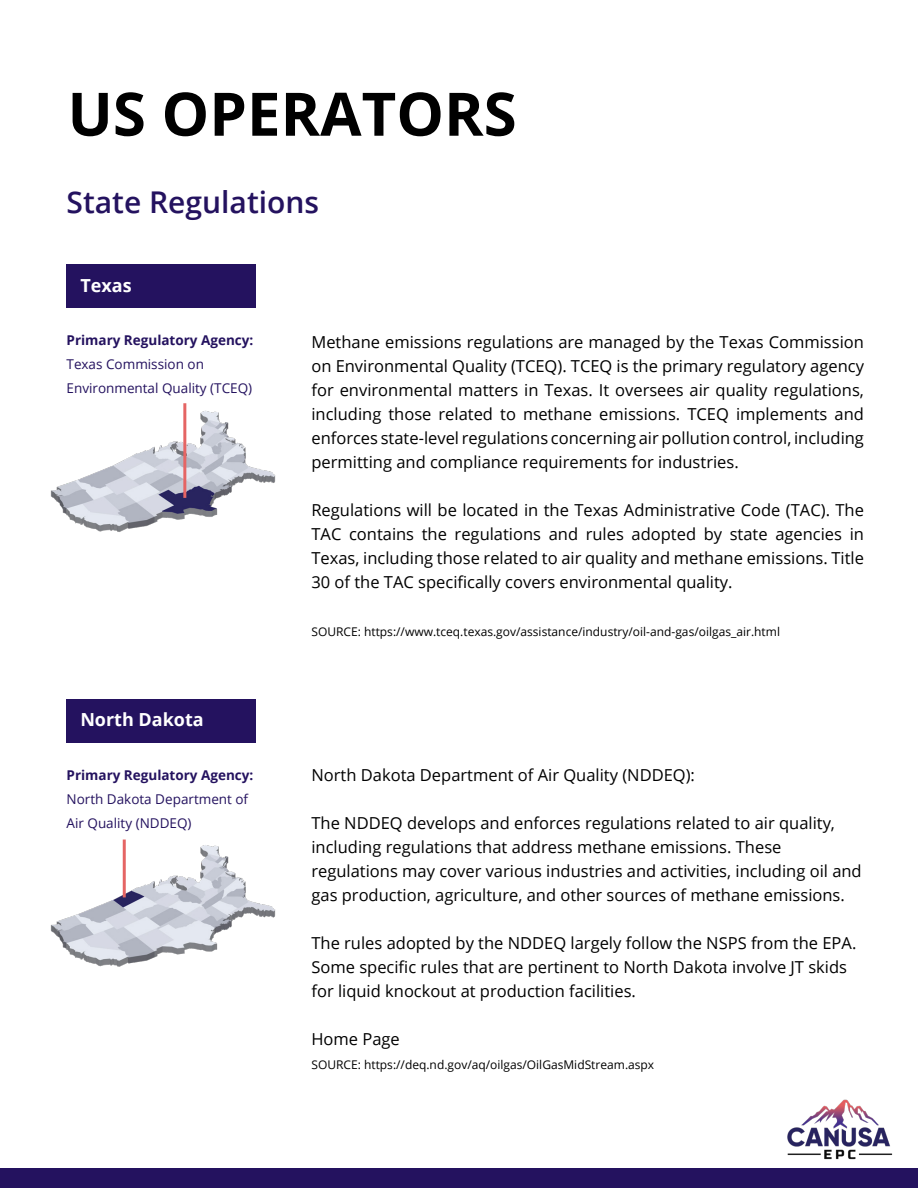
<style>
.page{position:relative;width:918px;height:1188px;background:#fff}
.page>*{position:absolute;margin:0;border:0;box-sizing:border-box;transform-origin:0 0}
.Paragraph_Style_8{font:700 60px "Open Sans";color:#000}
.Paragraph_Style_16{font:600 30px "Open Sans";color:#24125f}
.Paragraph_Style_13{font:700 18px "Open Sans";color:#fff}
.Paragraph_Style_11{font:16.5px/24px "Open Sans";color:#000;text-align:justify}
.Paragraph_Style_11-2{font:13.5px/24px "Open Sans";color:#24125f}
.Paragraph_Style_11-3{font:700 13.5px "Open Sans";color:#24125f}
.Paragraph_Style_11-4{font:12px "Open Sans";color:#000}
</style>
<div class="page">
<img style="left:787px;top:1099px;width:106px;height:61px">
<div style="left:0;top:1168px;width:918px;height:20px;background:#24125f"></div>
<div style="left:67px;top:265px;width:189px;height:43px;background:#24125f"></div>
<div style="left:67px;top:699px;width:189px;height:43px;background:#24125f"></div>
<img style="left:50px;top:403px;width:226px;height:129px">
<img style="left:50px;top:839px;width:226px;height:128px">
<hr style="left:183px;top:403px;width:3px;height:95px;background:#e56564">
<hr style="left:123px;top:840px;width:3px;height:57px;background:#e56564">
<p class="Paragraph_Style_8" style="left:68px;top:72px;width:451px">US OPERATORS</p>
<p class="Paragraph_Style_16" style="left:67px;top:182px;width:254px">State Regulations</p>
<p class="Paragraph_Style_13" style="left:80px;top:273px;width:53px">Texas</p>
<p class="Paragraph_Style_11-3" style="left:67px;top:331px;width:188px">Primary Regulatory Agency:</p>
<p class="Paragraph_Style_11-2" style="left:67px;top:352px;width:187px">Texas Commission on<br>Environmental Quality (TCEQ)</p>
<p class="Paragraph_Style_13" style="left:80px;top:707px;width:125px">North Dakota</p>
<p class="Paragraph_Style_11-3" style="left:67px;top:765px;width:188px">Primary Regulatory Agency:</p>
<p class="Paragraph_Style_11-2" style="left:67px;top:786px;width:183px">North Dakota Department of<br>Air Quality (NDDEQ)</p>
<p class="Paragraph_Style_11" style="left:311px;top:329px;width:554px">Methane emissions regulations are managed by the Texas Commission on Environmental Quality (TCEQ). TCEQ is the primary regulatory agency for environmental matters in Texas. It oversees air quality regulations, including those related to methane emissions. TCEQ implements and enforces state-level regulations concerning air pollution control, including permitting and compliance requirements for industries.</p>
<p class="Paragraph_Style_11" style="left:311px;top:497px;width:554px">Regulations will be located in the Texas Administrative Code (TAC). The TAC contains the regulations and rules adopted by state agencies in Texas, including those related to air quality and methane emissions. Title 30 of the TAC specifically covers environmental quality.</p>
<p class="Paragraph_Style_11-4" style="left:311px;top:623px;width:470px">SOURCE: https://www.tceq.texas.gov/assistance/industry/oil-and-gas/oilgas_air.html</p>
<p class="Paragraph_Style_11" style="left:311px;top:762px;width:385px">North Dakota Department of Air Quality (NDDEQ):</p>
<p class="Paragraph_Style_11" style="left:311px;top:810px;width:552px;text-align:left">The NDDEQ develops and enforces regulations related to air quality, including regulations that address methane emissions. These regulations may cover various industries and activities, including oil and gas production, agriculture, and other sources of methane emissions.</p>
<p class="Paragraph_Style_11" style="left:311px;top:930px;width:546px;text-align:left">The rules adopted by the NDDEQ largely follow the NSPS from the EPA.<br>Some specific rules that are pertinent to North Dakota involve JT skids for liquid knockout at production facilities.</p>
<p class="Paragraph_Style_11" style="left:311px;top:1026px;width:90px">Home Page</p>
<p class="Paragraph_Style_11-4" style="left:311px;top:1056px;width:344px">SOURCE: https://deq.nd.gov/aq/oilgas/OilGasMidStream.aspx</p>
</div>
